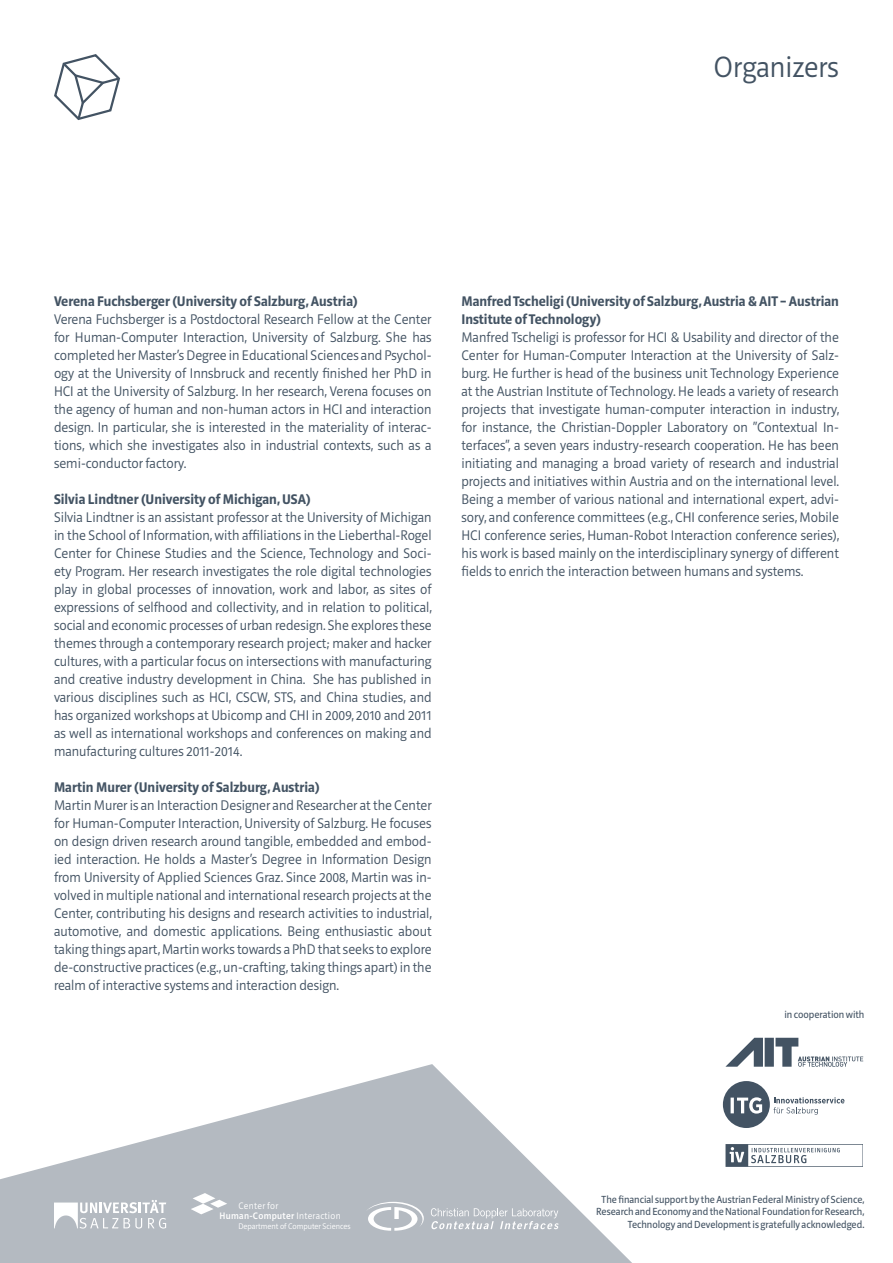
<style>
.page{position:relative;width:893px;height:1263px;background:#fff}
.page>*{position:absolute;margin:0;border:0;box-sizing:border-box;transform-origin:0 0}
.t1{font:300 30px "Riga";color:#435363}
.t2{font:300 14.25px/18px "Riga";color:#435363;text-align:justify}
.t3{font:700 14.25px/18px "Riga";color:#435363}
.t4{font:10.5px/12.6px "Riga";letter-spacing:-.005em;color:#435363;text-align:right}
.t5{font:300 9.6px/9.8px "Riga";letter-spacing:.03em;color:#fff}
.t6{font:300 8.25px "Riga";color:#fff}
.s1{font-weight:500}
</style>
<div class="page">
<svg style="left:54px;top:54px;width:66px;height:66px"></svg>
<svg style="left:0;top:1064px;width:632px;height:199px;fill:#b4bac1"></svg>
<svg style="left:54px;top:1200px;width:112px;height:28px"></svg>
<svg style="left:175px;top:1193px;width:64px;height:21px"></svg>
<svg style="left:431px;top:1208px;width:128px;height:21px;background:#c3c8cd"></svg>
<svg style="left:366px;top:1202px;width:58px;height:29px"></svg>
<svg style="left:725px;top:1038px;width:138px;height:29px"></svg>
<svg style="left:725px;top:1144px;width:138px;height:23px"></svg>
<svg style="left:723px;top:1081px;width:121px;height:47px"></svg>
<h1 class="t1" style="left:714px;top:51px;width:127px">Organizers</h1>
<p class="t3" style="left:54px;top:293px;width:305px">Verena Fuchsberger (University of Salzburg, Austria)</p>
<p class="t2" style="left:54px;top:311px;width:379px">Verena Fuchsberger is a Postdoctoral Research Fellow at the Center for Human-Computer Interaction, University of Salzburg. She has completed her Master’s Degree in Educational Sciences and Psychol&shy;ogy at the University of Innsbruck and recently finished her PhD in HCI at the University of Salzburg. In her research, Verena focuses on the agency of human and non-human actors in HCI and interaction design. In particular, she is interested in the materiality of interac&shy;tions, which she investigates also in industrial contexts, such as a semi-conductor factory.</p>
<p class="t3" style="left:54px;top:491px;width:258px">Silvia Lindtner (University of Michigan, USA)</p>
<p class="t2" style="left:54px;top:509px;width:379px">Silvia Lindtner is an assistant professor at the University of Michigan in the School of Information, with affiliations in the Lieberthal-Rogel Center for Chinese Studies and the Science, Technology and Soci&shy;ety Program. Her research investigates the role digital technologies play in global processes of innovation, work and labor, as sites of expressions of selfhood and collectivity, and in relation to political, social and economic processes of urban redesign. She explores these themes through a contemporary research project; maker and hacker cultures, with a particular focus on intersections with manufacturing and creative industry development in China. She has published in various disciplines such as HCI, CSCW, STS, and China studies, and has organized workshops at Ubicomp and CHI in 2009, 2010 and 2011 as well as international workshops and conferences on making and manufacturing cultures 2011-2014.</p>
<p class="t3" style="left:54px;top:779px;width:267px">Martin Murer (University of Salzburg, Austria)</p>
<p class="t2" style="left:54px;top:797px;width:379px">Martin Murer is an Interaction Designer and Researcher at the Center for Human-Computer Interaction, University of Salzburg. He focuses on design driven research around tangible, embedded and embod&shy;ied interaction. He holds a Master’s Degree in Information Design from University of Applied Sciences Graz. Since 2008, Martin was in&shy;volved in multiple national and international research projects at the Center, contributing his designs and research activities to industrial, automotive, and domestic applications. Being enthusiastic about taking things apart, Martin works towards a PhD that seeks to explore de-constructive practices (e.g., un-crafting, taking things apart) in the realm of interactive systems and interaction design.</p>
<p class="t3" style="left:461px;top:293px;width:379px">Manfred Tscheligi (University of Salzburg, Austria &amp; AIT – Austrian<br>Institute of Technology)</p>
<p class="t2" style="left:461px;top:329px;width:379px">Manfred Tscheligi is professor for HCI &amp; Usability and director of the Center for Human-Computer Interaction at the University of Salz&shy;burg. He further is head of the business unit Technology Experience at the Austrian Institute of Technology. He leads a variety of research projects that investigate human-computer interaction in industry, for instance, the Christian-Doppler Laboratory on “Contextual In&shy;terfaces”, a seven years industry-research cooperation. He has been initiating and managing a broad variety of research and industrial projects and initiatives within Austria and on the international level.<br>Being a member of various national and international expert, advi&shy;sory, and conference committees (e.g., CHI conference series, Mobile HCI conference series, Human-Robot Interaction conference series), his work is based mainly on the interdisciplinary synergy of different fields to enrich the interaction between humans and systems.</p>
<p class="t4" style="left:784px;top:1008px;width:81px">in cooperation with</p>
<p class="t5" style="left:220px;top:1201px;width:123px;text-indent:19px">Center for<br><span class="s1">Human-Computer</span> Interaction</p>
<p class="t6" style="left:238px;top:1222px;width:114px">Department of Computer Sciences</p>
<p class="t4" style="left:596px;top:1193px;width:270px">The financial support by the Austrian Federal Ministry of Science,<br>Research and Economy and the National Foundation for Research,<br>Technology and Development is gratefully acknowledged.</p>
</div>
